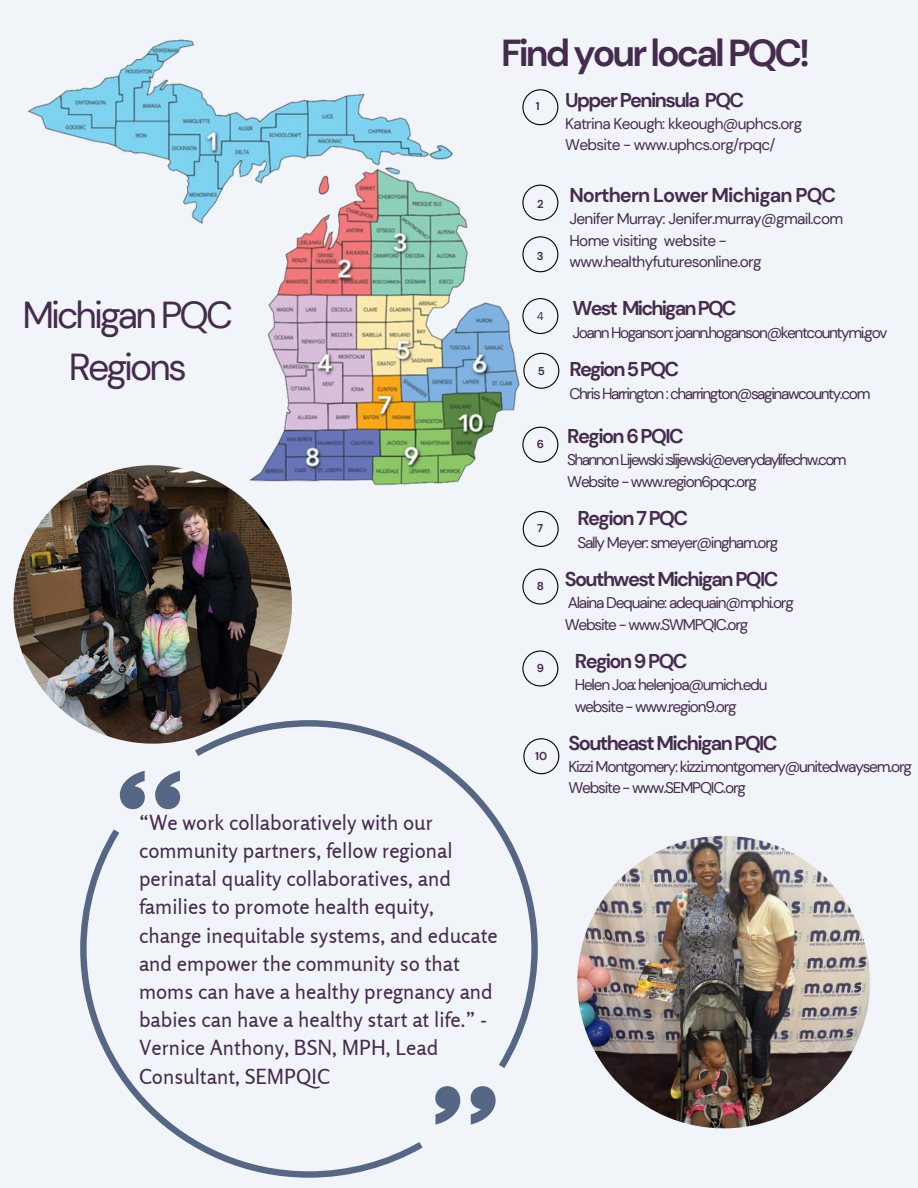
<style>
.page{position:relative;width:918px;height:1188px;background:#f1f5fa}
.page>*{position:absolute;margin:0;border:0;box-sizing:border-box;transform-origin:0 0}
.t1{font:37.5px/51.8px "DM Sans";letter-spacing:-.08em;color:#452b4e;text-align:center}
.t2{font:700 37.5px "DM Sans";letter-spacing:-.08em;color:#452b4e}
.t3{font:20.7px/28.2px "Rosario";color:#452b4e}
.t4{font:700 19.95px "DM Sans";letter-spacing:-.08em;color:#452b4e}
.t5{font:700 19.95px "DM Sans";letter-spacing:-.045em;color:#452b4e}
.t6{font:15.45px "DM Sans";letter-spacing:-.08em;color:#452b4e}
.t7{font:15.45px/21.3px "DM Sans";letter-spacing:-.045em;color:#452b4e}
.t8{font:15.45px "DM Sans";letter-spacing:-.105em;color:#452b4e}
.t9{font:700 11.4px "DM Sans";color:#452b4e}
.t10{font:11.4px "DM Sans";color:#452b4e}
</style>
<div class="page">
<img style="left:28px;top:39px;width:511px;height:447px">
<svg style="left:522px;top:427px;width:36px;height:36px"></svg>
<svg style="left:522px;top:569px;width:36px;height:36px"></svg>
<svg style="left:522px;top:651px;width:36px;height:36px"></svg>
<svg style="left:523px;top:511px;width:36px;height:36px"></svg>
<svg style="left:538px;top:738px;width:21px;height:36px"></svg>
<div style="left:0;top:244px;width:259px;height:168px;background:#f1f5fa"></div>
<svg style="left:522px;top:89px;width:36px;height:36px"></svg>
<svg style="left:522px;top:298px;width:36px;height:36px"></svg>
<svg style="left:523px;top:353px;width:36px;height:36px"></svg>
<svg style="left:522px;top:185px;width:36px;height:36px"></svg>
<svg style="left:522px;top:236px;width:36px;height:36px"></svg>
<img style="left:577px;top:836px;width:293px;height:292px">
<img style="left:14px;top:465px;width:278px;height:279px">
<svg style="left:155px;top:771px;width:25px;height:38px"></svg>
<svg style="left:120px;top:771px;width:25px;height:38px"></svg>
<svg style="left:435px;top:1086px;width:25px;height:39px"></svg>
<svg style="left:471px;top:1086px;width:25px;height:39px"></svg>
<svg style="left:80px;top:829px;width:343px;height:349px"></svg>
<svg style="left:195px;top:720px;width:343px;height:348px"></svg>
<p class="t2" style="left:501px;top:29px;width:311px">Find your local PQC!</p>
<p class="t1" style="left:22px;top:289px;width:212px">Michigan PQC<br>Regions</p>
<p class="t3" style="left:139px;top:808px;width:360px">“We work collaboratively with our community partners, fellow regional perinatal quality collaboratives, and families to promote health equity, change inequitable systems, and educate and empower the community so that moms can have a healthy pregnancy and babies can have a healthy start at life.” - Vernice Anthony, BSN, MPH, Lead Consultant, SEMPQIC</p>
<p class="t9" style="left:536px;top:99px;width:5px">1</p>
<p class="t9" style="left:537px;top:197px;width:8px">2</p>
<p class="t9" style="left:537px;top:249px;width:8px">3</p>
<p class="t10" style="left:537px;top:308px;width:8px">4</p>
<p class="t9" style="left:538px;top:363px;width:9px">5</p>
<p class="t9" style="left:537px;top:437px;width:9px">6</p>
<p class="t9" style="left:537px;top:520px;width:8px">7</p>
<p class="t9" style="left:537px;top:579px;width:9px">8</p>
<p class="t9" style="left:537px;top:661px;width:9px">9</p>
<p class="t9" style="left:535px;top:748px;width:14px">10</p>
<p class="t4" style="left:565px;top:87px;width:181px">Upper Peninsula PQC</p>
<p class="t7" style="left:565px;top:113px;width:239px">Katrina Keough: kkeough@uphcs.org</p>
<p class="t7" style="left:565px;top:135px;width:212px">Website - www.uphcs.org/rpqc/</p>
<p class="t5" style="left:570px;top:182px;width:268px">Northern Lower Michigan PQC</p>
<p class="t7" style="left:570px;top:208px;width:275px">Jenifer Murray: Jenifer.murray@gmail.com</p>
<p class="t7" style="left:570px;top:230px;width:194px">Home visiting website - www.healthyfuturesonline.org</p>
<p class="t4" style="left:573px;top:295px;width:166px">West MichiganPQC</p>
<p class="t6" style="left:573px;top:322px;width:317px">Joann Hoganson: joann.hoganson@kentcountymi.gov</p>
<p class="t4" style="left:570px;top:357px;width:111px">Region5PQC</p>
<p class="t6" style="left:570px;top:384px;width:303px">Chris Harrington : charrington@saginawcounty.com</p>
<p class="t4" style="left:567px;top:423px;width:118px">Region 6 PQIC</p>
<p class="t8" style="left:567px;top:450px;width:281px">Shannon Lijewski :slijewski@everydaylifechw.com</p>
<p class="t6" style="left:567px;top:471px;width:191px">Website - www.region6pqc.org</p>
<p class="t4" style="left:577px;top:505px;width:112px">Region 7 PQC</p>
<p class="t6" style="left:577px;top:532px;width:203px">Sally Meyer: smeyer@ingham.org</p>
<p class="t4" style="left:565px;top:566px;width:215px">Southwest Michigan PQIC</p>
<p class="t6" style="left:568px;top:593px;width:228px">Alaina Dequaine: adequain@mphi.org</p>
<p class="t6" style="left:565px;top:614px;width:185px">Website - www.SWMPQIC.org</p>
<p class="t4" style="left:575px;top:648px;width:114px">Region 9 PQC</p>
<p class="t6" style="left:575px;top:675px;width:194px">Helen Joa: helenjoa@umich.edu</p>
<p class="t6" style="left:575px;top:696px;width:163px">website - www.region9.org</p>
<p class="t4" style="left:568px;top:730px;width:211px">Southeast Michigan PQIC</p>
<p class="t6" style="left:568px;top:757px;width:345px">Kizzi Montgomery: kizzi.montgomery@unitedwaysem.org</p>
<p class="t6" style="left:568px;top:778px;width:179px">Website - www.SEMPQIC.org</p>
</div>
